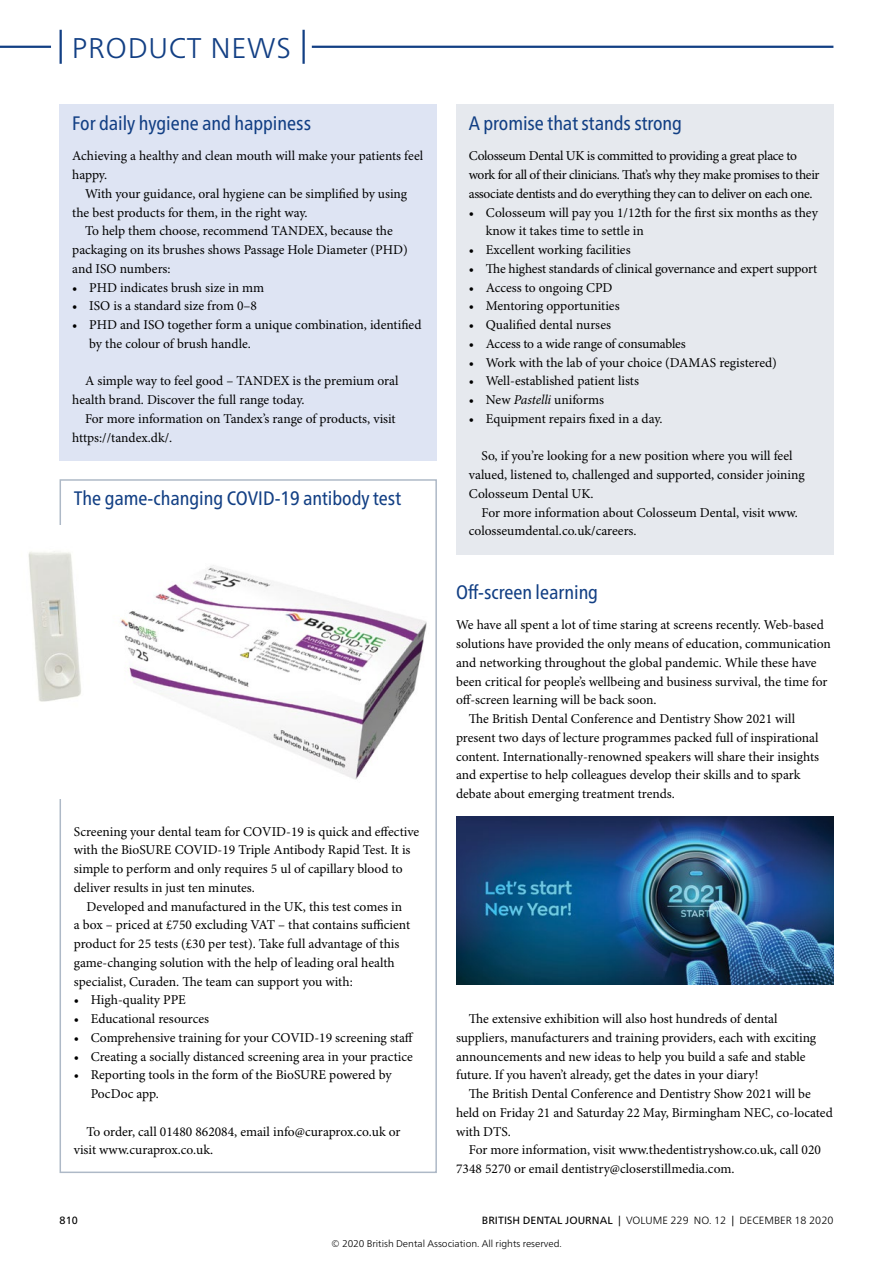
<style>
.page{position:relative;width:893px;height:1263px;background:#fff}
.page>*{position:absolute;margin:0;border:0;box-sizing:border-box;transform-origin:0 0}
.t1{font:300 28.5px "Frutiger Neue LT Pro";letter-spacing:.025em;color:#123f84}
.Title_9_Cnd_13pt_286{font:condensed 19.5px "Frutiger Neue LT Pro";color:#123f84}
.Title_9_Cnd_13pt_286-2{font:19.5px "Frutiger Neue LT Pro Cn Rg 2";color:#123f84}
.Para_9pt_ragged{font:13.5px/18.8px "Minion Pro";color:#000}
.Para_9pt_ragged_1st{font:13.5px/18.8px "Minion Pro";letter-spacing:-.005em;color:#000}
.Para_9pt_ragged_1st-2{font:13.5px/18.8px "Minion Pro";letter-spacing:-.025em;color:#000}
.t2{font:300 10.5px "Frutiger Neue LT Pro";letter-spacing:.005em;color:#000}
.t3{font:10.5px "Frutiger Neue LT Pro";color:#000}
.t4{font:300 9.75px "Frutiger Neue LT Pro";color:#000}
.s1{font-style:italic}
.s2{font-weight:400}
</style>
<div class="page">
<div style="left:60px;top:104px;width:377px;height:356px;background:#dee4f3"></div>
<div style="left:456px;top:104px;width:377px;height:450px;background:#e6e9ee"></div>
<div style="left:60px;top:479px;width:377px;height:694px;border:2px solid #aeb9c7"></div>
<img style="left:28px;top:525px;width:399px;height:273px">
<img style="left:456px;top:817px;width:377px;height:168px">
<hr style="left:0;top:46px;width:51px;height:2px;background:#123f84">
<hr style="left:312px;top:46px;width:521px;height:2px;background:#123f84">
<hr style="left:60px;top:30px;width:2px;height:34px;background:#123f84">
<hr style="left:302px;top:30px;width:3px;height:34px;background:#123f84">
<h1 class="t1" style="left:72px;top:31px;width:221px">PRODUCT NEWS</h1>
<p class="Title_9_Cnd_13pt_286" style="left:72px;top:112px;width:240px">For daily hygiene and happiness</p>
<p class="Para_9pt_ragged_1st" style="left:72px;top:147px;width:352px">Achieving a healthy and clean mouth will make your patients feel happy.</p>
<p class="Para_9pt_ragged" style="left:72px;top:185px;width:336px;text-indent:13px">With your guidance, oral hygiene can be simplified by using the best products for them, in the right way.</p>
<p class="Para_9pt_ragged" style="left:72px;top:222px;width:337px;text-indent:13px">To help them choose, recommend TANDEX, because the packaging on its brushes shows Passage Hole Diameter (PHD) and ISO numbers:</p>
<p class="Para_9pt_ragged_1st" style="left:72px;top:279px;width:194px">• PHD indicates brush size in mm</p>
<p class="Para_9pt_ragged_1st" style="left:72px;top:297px;width:186px">• ISO is a standard size from 0–8</p>
<p class="Para_9pt_ragged_1st" style="left:89px;top:316px;width:334px;text-indent:-17px">• PHD and ISO together form a unique combination, identified by the colour of brush handle.</p>
<p class="Para_9pt_ragged" style="left:72px;top:372px;width:328px;text-indent:13px">A simple way to feel good – TANDEX is the premium oral health brand. Discover the full range today.</p>
<p class="Para_9pt_ragged" style="left:72px;top:410px;width:325px;text-indent:13px">For more information on Tandex’s range of products, visit https://tandex.dk/.</p>
<p class="Title_9_Cnd_13pt_286" style="left:74px;top:487px;width:329px">The game-changing COVID-19 antibody test</p>
<p class="Para_9pt_ragged_1st" style="left:74px;top:822px;width:347px">Screening your dental team for COVID-19 is quick and effective with the BioSURE COVID-19 Triple Antibody Rapid Test. It is simple to perform and only requires 5 ul of capillary blood to deliver results in just ten minutes.</p>
<p class="Para_9pt_ragged" style="left:74px;top:897px;width:338px;text-indent:13px">Developed and manufactured in the UK, this test comes in a box – priced at £750 excluding VAT – that contains sufficient product for 25 tests (£30 per test). Take full advantage of this game-changing solution with the help of leading oral health specialist, Curaden. The team can support you with:</p>
<p class="Para_9pt_ragged_1st" style="left:74px;top:991px;width:114px">• High-quality PPE</p>
<p class="Para_9pt_ragged_1st" style="left:74px;top:1010px;width:137px">• Educational resources</p>
<p class="Para_9pt_ragged_1st" style="left:74px;top:1029px;width:341px">• Comprehensive training for your COVID-19 screening staff</p>
<p class="Para_9pt_ragged_1st" style="left:74px;top:1047px;width:341px">• Creating a socially distanced screening area in your practice</p>
<p class="Para_9pt_ragged_1st" style="left:91px;top:1066px;width:302px;text-indent:-17px">• Reporting tools in the form of the BioSURE powered by<br>PocDoc app.</p>
<p class="Para_9pt_ragged" style="left:74px;top:1122px;width:328px;text-indent:13px">To order, call 01480 862084, email info@curaprox.co.uk or visit www.curaprox.co.uk.</p>
<p class="Title_9_Cnd_13pt_286" style="left:469px;top:112px;width:215px">A promise that stands strong</p>
<p class="Para_9pt_ragged_1st-2" style="left:469px;top:147px;width:352px">Colosseum Dental UK is committed to providing a great place to work for all of their clinicians. That’s why they make promises to their associate dentists and do everything they can to deliver on each one.</p>
<p class="Para_9pt_ragged_1st" style="left:486px;top:204px;width:334px;text-indent:-17px">• Colosseum will pay you 1/12th for the first six months as they know it takes time to settle in</p>
<p class="Para_9pt_ragged_1st" style="left:469px;top:241px;width:163px">• Excellent working facilities</p>
<p class="Para_9pt_ragged_1st" style="left:469px;top:260px;width:350px">• The highest standards of clinical governance and expert support</p>
<p class="Para_9pt_ragged_1st" style="left:469px;top:279px;width:145px">• Access to ongoing CPD</p>
<p class="Para_9pt_ragged_1st" style="left:469px;top:297px;width:152px">• Mentoring opportunities</p>
<p class="Para_9pt_ragged_1st" style="left:469px;top:316px;width:144px">• Qualified dental nurses</p>
<p class="Para_9pt_ragged_1st" style="left:469px;top:335px;width:218px">• Access to a wide range of consumables</p>
<p class="Para_9pt_ragged_1st" style="left:469px;top:354px;width:310px">• Work with the lab of your choice (DAMAS registered)</p>
<p class="Para_9pt_ragged_1st" style="left:469px;top:372px;width:172px">• Well-established patient lists</p>
<p class="Para_9pt_ragged_1st" style="left:469px;top:391px;width:137px">• New <span class="s1">Pastelli</span> uniforms</p>
<p class="Para_9pt_ragged_1st" style="left:469px;top:410px;width:195px">• Equipment repairs fixed in a day.</p>
<p class="Para_9pt_ragged" style="left:469px;top:447px;width:338px;text-indent:13px">So, if you’re looking for a new position where you will feel valued, listened to, challenged and supported, consider joining<br>Colosseum Dental UK.</p>
<p class="Para_9pt_ragged" style="left:469px;top:504px;width:331px;text-indent:13px">For more information about Colosseum Dental, visit www. colosseumdental.co.uk/careers.</p>
<p class="Title_9_Cnd_13pt_286-2" style="left:456px;top:581px;width:144px">Off-screen learning</p>
<p class="Para_9pt_ragged_1st" style="left:456px;top:616px;width:376px">We have all spent a lot of time staring at screens recently. Web-based solutions have provided the only means of education, communication and networking throughout the global pandemic. While these have been critical for people’s wellbeing and business survival, the time for off-screen learning will be back soon.</p>
<p class="Para_9pt_ragged" style="left:456px;top:710px;width:365px;text-indent:13px">The British Dental Conference and Dentistry Show 2021 will present two days of lecture programmes packed full of inspirational content. Internationally-renowned speakers will share their insights and expertise to help colleagues develop their skills and to spark debate about emerging treatment trends.</p>
<p class="Para_9pt_ragged" style="left:456px;top:1010px;width:362px;text-indent:13px">The extensive exhibition will also host hundreds of dental suppliers, manufacturers and training providers, each with exciting announcements and new ideas to help you build a safe and stable future. If you haven’t already, get the dates in your diary!</p>
<p class="Para_9pt_ragged" style="left:456px;top:1085px;width:378px;text-indent:13px">The British Dental Conference and Dentistry Show 2021 will be held on Friday 21 and Saturday 22 May, Birmingham NEC, co-located with DTS.</p>
<p class="Para_9pt_ragged" style="left:456px;top:1141px;width:366px;text-indent:13px">For more information, visit www.thedentistryshow.co.uk, call 020<br>7348 5270 or email dentistry@closerstillmedia.com.</p>
<p class="t3" style="left:60px;top:1214px;width:20px">810</p>
<p class="t2" style="left:482px;top:1214px;width:353px"><span class="s2">BRITISH DENTAL JOURNAL |</span> VOLUME 229 NO. 12 <span class="s2">|</span> Decem ber 18 2020</p>
<p class="t4" style="left:331px;top:1238px;width:232px">© 2020 B ritish Dental Association. All rights reserved.</p>
</div>
